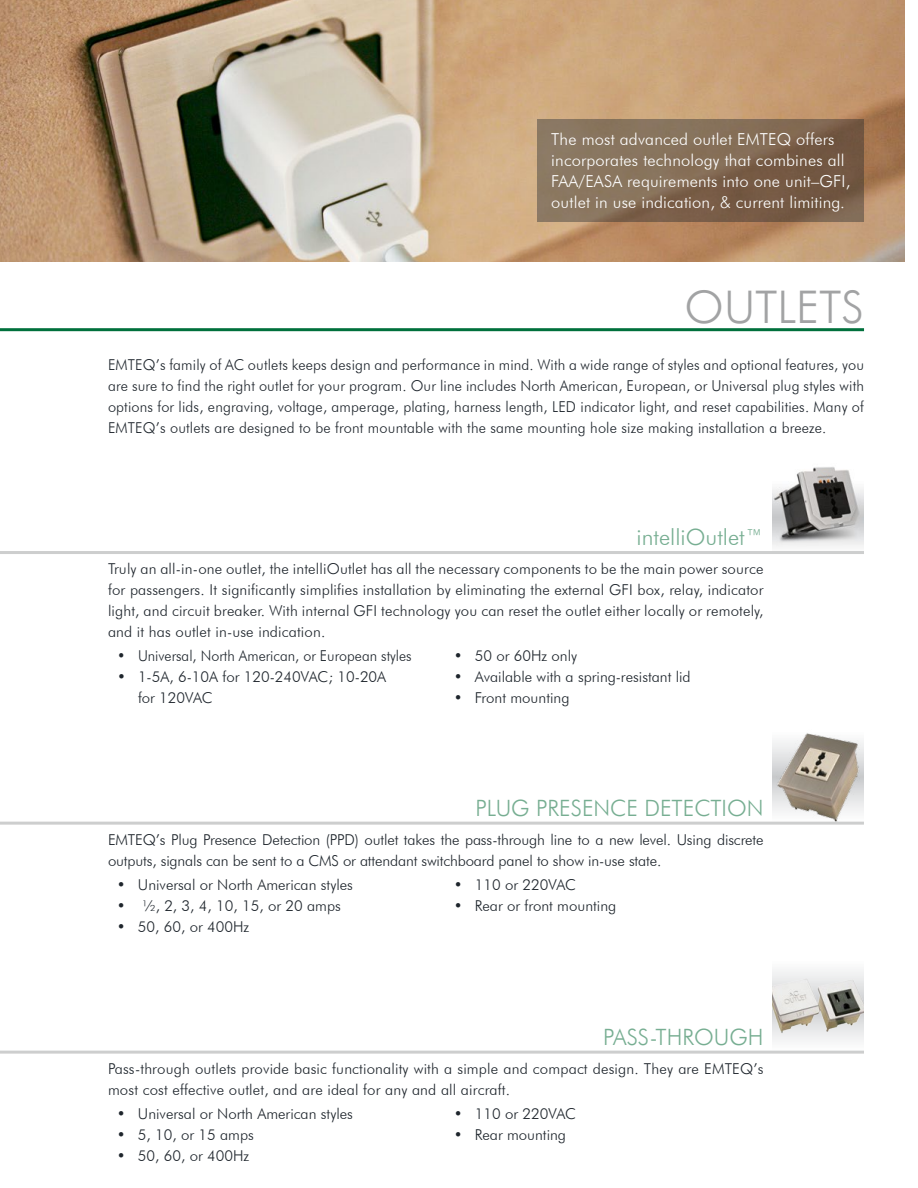
<style>
.page{position:relative;width:918px;height:1188px;background:#fff}
.page>*{position:absolute;margin:0;border:0;box-sizing:border-box;transform-origin:0 0}
.t1{font:300 45px "Futura BT";color:#a2a3a4}
.t2{font:300 22.5px "Futura BT";color:#77ae92}
.t3{font:300 16.5px/21px "Futura BT";letter-spacing:.01em;color:#fff}
.t4{font:300 15px/21px "Futura BT";color:#1e252c}
.t5{font:300 15px "Futura BT";color:#1e252c;scale:.95 1}
</style>
<div class="page">
<img style="left:0;top:0;width:904px;height:262px">
<img style="left:772px;top:467px;width:92px;height:80px">
<img style="left:772px;top:733px;width:92px;height:89px">
<div style="left:772px;top:959px;width:92px;height:92px;background:#f6f7f7"></div>
<img style="left:772px;top:976px;width:92px;height:60px">
<hr style="left:0;top:328px;width:864px;height:3px;background:#00703c">
<hr style="left:0;top:822px;width:864px;height:3px;background:#cdcece">
<hr style="left:0;top:551px;width:864px;height:3px;background:#cdcece">
<hr style="left:0;top:1051px;width:864px;height:3px;background:#cdcece">
<svg style="left:538px;top:119px;width:326px;height:102px;background:#806852"></svg>
<p class="t3" style="left:551px;top:128px;width:301px">The most advanced outlet EMTEQ offers incorporates technology that combines all FAA/EASA requirements into one unit–GFI, outlet in use indication, &amp; current limiting.</p>
<h1 class="t1" style="left:685px;top:279px;width:181px">OUTLETS</h1>
<p class="t4" style="left:108px;top:354px;width:758px;text-align:justify">EMTEQ’s family of AC outlets keeps design and performance in mind. With a wide range of styles and optional features, you are sure to find the right outlet for your program. Our line includes North American, European, or Universal plug styles with options for lids, engraving, voltage, amperage, plating, harness length, LED indicator light, and reset capabilities. Many of EMTEQ’s outlets are designed to be front mountable with the same mounting hole size making installation a breeze.</p>
<h2 class="t2" style="left:637px;top:524px;width:128px">intelliOutlet™</h2>
<p class="t4" style="left:108px;top:558px;width:657px;text-align:justify">Truly an all-in-one outlet, the intelliOutlet has all the necessary components to be the main power source for passengers. It significantly simplifies installation by eliminating the external GFI box, relay, indicator light, and circuit breaker. With internal GFI technology you can reset the outlet either locally or remotely, and it has outlet in-use indication.</p>
<p class="t5" style="left:117px;top:647px;width:312px">• Universal, North American, or European styles</p>
<p class="t4" style="left:138px;top:666px;width:250px;text-indent:-21px">• 1-5A, 6-10A for 120-240VAC; 10-20A for 120VAC</p>
<p class="t4" style="left:454px;top:645px;width:125px">• 50 or 60Hz only</p>
<p class="t4" style="left:454px;top:666px;width:238px">• Available with a spring-resistant lid</p>
<p class="t4" style="left:454px;top:687px;width:117px">• Front mounting</p>
<h2 class="t2" style="left:476px;top:794px;width:290px">PLUG PRESENCE DETECTION</h2>
<p class="t4" style="left:108px;top:829px;width:657px">EMTEQ’s Plug Presence Detection (PPD) outlet takes the pass-through line to a new level. Using discrete outputs, signals can be sent to a CMS or attendant switchboard panel to show in-use state.</p>
<p class="t4" style="left:117px;top:874px;width:238px">• Universal or North American styles</p>
<p class="t4" style="left:117px;top:895px;width:225px">• ½, 2, 3, 4, 10, 15, or 20 amps</p>
<p class="t4" style="left:117px;top:916px;width:134px">• 50, 60, or 400Hz</p>
<p class="t4" style="left:454px;top:874px;width:124px">• 110 or 220VAC</p>
<p class="t4" style="left:454px;top:895px;width:164px">• Rear or front mounting</p>
<h2 class="t2" style="left:603px;top:1023px;width:162px">PASS-THROUGH</h2>
<p class="t4" style="left:108px;top:1058px;width:657px">Pass-through outlets provide basic functionality with a simple and compact design. They are EMTEQ’s most cost effective outlet, and are ideal for any and all aircraft.</p>
<p class="t4" style="left:117px;top:1103px;width:238px">• Universal or North American styles</p>
<p class="t4" style="left:117px;top:1124px;width:139px">• 5, 10, or 15 amps</p>
<p class="t4" style="left:117px;top:1145px;width:134px">• 50, 60, or 400Hz</p>
<p class="t4" style="left:454px;top:1103px;width:124px">• 110 or 220VAC</p>
<p class="t4" style="left:454px;top:1124px;width:114px">• Rear mounting</p>
</div>
